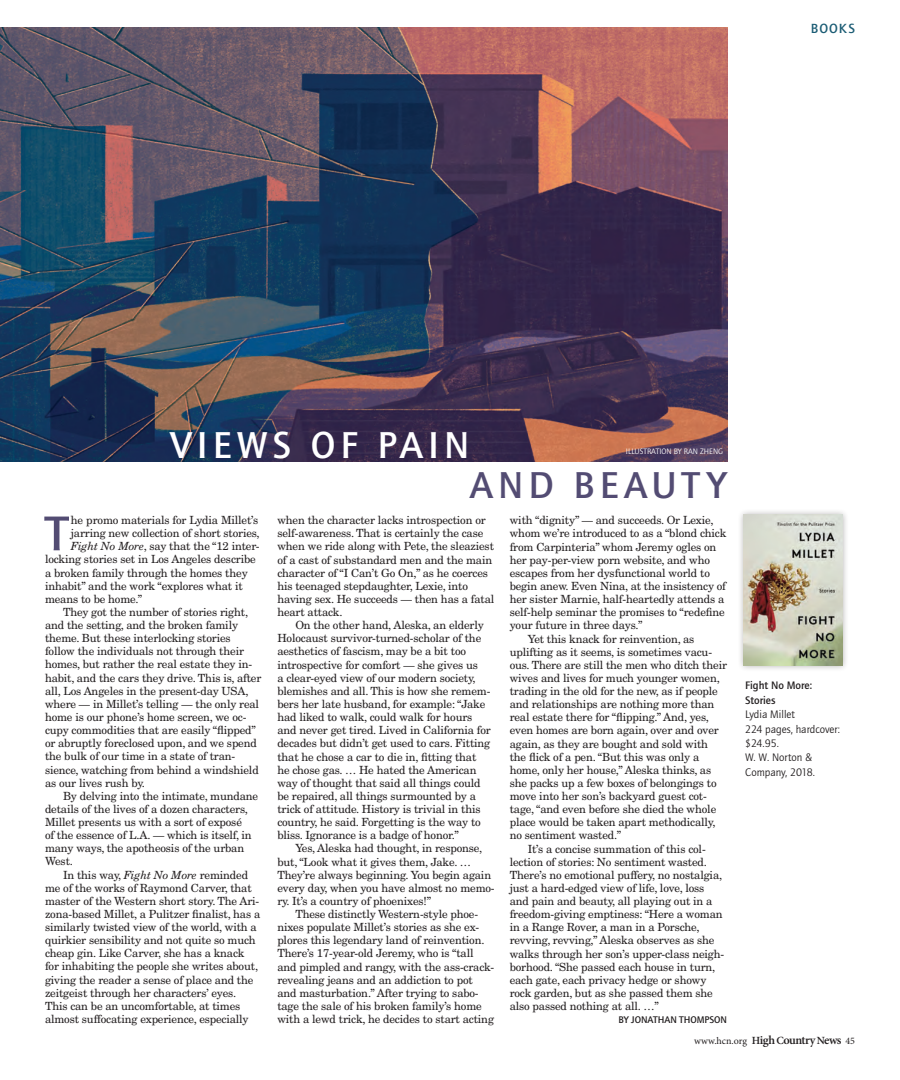
<style>
.page{position:relative;width:900px;height:1080px;background:#fff}
.page>*{position:absolute;margin:0;border:0;box-sizing:border-box;transform-origin:0 0}
.t1{font:500 50.62px "ITC Quay Sans";color:#534c73}
.t2{font:500 38.75px "ITC Quay Sans";letter-spacing:.13em;color:#fff}
.t3{font:500 38.75px "ITC Quay Sans";letter-spacing:.13em;color:#534c73}
.t4{font:500 13.75px "ITC Quay Sans";letter-spacing:.075em;color:#1b5c74}
.t5{font:11.25px/13.1px "New Century Schlbk";letter-spacing:-.015em;color:#231f20}
.t6{font:11.25px/14.4px "ITC Quay Sans";color:#231f20}
.t7{font:500 11.25px/14.4px "ITC Quay Sans";color:#231f20}
.t8{font:10px "Minion Pro";color:#231f20}
.t9{font:500 10px "ITC Quay Sans";letter-spacing:-.005em;color:#231f20}
.t10{font:8.12px "ITC Quay Sans";color:#fff}
.s1{font-style:italic}
.s2{font-weight:600;font-size:11px}
.s3{font-weight:600;font-size:12.25px}
</style>
<div class="page">
<div style="left:737px;top:509px;width:111px;height:163px;background:#231f20;opacity:.35"></div>
<img style="left:744px;top:515px;width:98px;height:151px">
<img style="left:0;top:28px;width:727px;height:433px">
<p class="t4" style="left:811px;top:21px;width:46px">BOOKS</p>
<h2 class="t2" style="left:170px;top:424px;width:301px">VIEWS OF PAIN</h2>
<p class="t10" style="left:626px;top:447px;width:99px">ILLUSTRATION BY RAN ZHENG</p>
<h2 class="t3" style="left:470px;top:463px;width:258px">AND BEAUTY</h2>
<h1 class="t1" style="left:45px;top:505px;width:25px">T</h1>
<p class="t5" style="left:71px;top:513px;width:189px">he promo materials for Lydia Millet’s</p>
<p class="t5" style="left:71px;top:527px;width:190px">jarring new collection of short stories,</p>
<p class="t5" style="left:71px;top:540px;width:190px"><span class="s1">Fight No More</span>, say that the “12 inter-</p>
<p class="t5" style="left:45px;top:553px;width:212px">locking stories set in Los Angeles describe</p>
<p class="t5" style="left:45px;top:566px;width:204px">a broken family through the homes they</p>
<p class="t5" style="left:45px;top:579px;width:199px">inhabit” and the work “explores what it</p>
<p class="t5" style="left:45px;top:592px;width:99px">means to be home.”</p>
<p class="t5" style="left:63px;top:605px;width:187px">They got the number of stories right,</p>
<p class="t5" style="left:45px;top:619px;width:195px">and the setting, and the broken family</p>
<p class="t5" style="left:45px;top:632px;width:187px">theme. But these interlocking stories</p>
<p class="t5" style="left:45px;top:645px;width:201px">follow the individuals not through their</p>
<p class="t5" style="left:45px;top:658px;width:209px">homes, but rather the real estate they in-</p>
<p class="t5" style="left:45px;top:671px;width:218px">habit, and the cars they drive. This is, after</p>
<p class="t5" style="left:45px;top:684px;width:205px">all, Los Angeles in the present-day USA,</p>
<p class="t5" style="left:45px;top:697px;width:216px">where — in Millet’s telling — the only real</p>
<p class="t5" style="left:45px;top:710px;width:203px">home is our phone’s home screen, we oc-</p>
<p class="t5" style="left:45px;top:724px;width:212px">cupy commodities that are easily “flipped”</p>
<p class="t5" style="left:45px;top:737px;width:213px">or abruptly foreclosed upon, and we spend</p>
<p class="t5" style="left:45px;top:750px;width:192px">the bulk of our time in a state of tran-</p>
<p class="t5" style="left:45px;top:763px;width:215px">sience, watching from behind a windshield</p>
<p class="t5" style="left:45px;top:776px;width:102px">as our lives rush by.</p>
<p class="t5" style="left:63px;top:789px;width:197px">By delving into the intimate, mundane</p>
<p class="t5" style="left:45px;top:802px;width:204px">details of the lives of a dozen characters,</p>
<p class="t5" style="left:45px;top:815px;width:198px">Millet presents us with a sort of exposé</p>
<p class="t5" style="left:45px;top:829px;width:208px">of the essence of L.A. — which is itself, in</p>
<p class="t5" style="left:45px;top:842px;width:201px">many ways, the apotheosis of the urban</p>
<p class="t5" style="left:45px;top:855px;width:30px">West.</p>
<p class="t5" style="left:63px;top:868px;width:187px">In this way, <span class="s1">Fight No More</span> reminded</p>
<p class="t5" style="left:45px;top:881px;width:208px">me of the works of Raymond Carver, that</p>
<p class="t5" style="left:45px;top:894px;width:216px">master of the Western short story. The Ari-</p>
<p class="t5" style="left:45px;top:907px;width:217px">zona-based Millet, a Pulitzer finalist, has a</p>
<p class="t5" style="left:45px;top:920px;width:213px">similarly twisted view of the world, with a</p>
<p class="t5" style="left:45px;top:934px;width:212px">quirkier sensibility and not quite so much</p>
<p class="t5" style="left:45px;top:947px;width:201px">cheap gin. Like Carver, she has a knack</p>
<p class="t5" style="left:45px;top:960px;width:215px">for inhabiting the people she writes about,</p>
<p class="t5" style="left:45px;top:973px;width:210px">giving the reader a sense of place and the</p>
<p class="t5" style="left:45px;top:986px;width:193px">zeitgeist through her characters’ eyes.</p>
<p class="t5" style="left:45px;top:999px;width:197px">This can be an uncomfortable, at times</p>
<p class="t5" style="left:45px;top:1012px;width:205px">almost suffocating experience, especially</p>
<p class="t5" style="left:277px;top:514px;width:218px">when the character lacks introspection or self-awareness. That is certainly the case when we ride along with Pete, the sleaziest of a cast of substandard men and the main character of “I Can’t Go On,” as he coerces his teenaged stepdaughter, Lexie, into having sex. He succeeds — then has a fatal heart attack.</p>
<p class="t5" style="left:277px;top:619px;width:215px;text-indent:18px">On the other hand, Aleska, an elderly Holocaust survivor-turned-scholar of the aesthetics of fascism, may be a bit too introspective for comfort — she gives us<br>a clear-eyed view of our modern society, blemishes and all. This is how she remem&shy;bers her late husband, for example: “Jake had liked to walk, could walk for hours and never get tired. Lived in California for decades but didn’t get used to cars. Fitting that he chose a car to die in, fitting that he chose gas. … He hated the American way of thought that said all things could be repaired, all things surmounted by a trick of attitude. History is trivial in this country, he said. Forgetting is the way to bliss. Ignorance is a badge of honor.”</p>
<p class="t5" style="left:277px;top:842px;width:219px;text-indent:18px">Yes, Aleska had thought, in response, but, “Look what it gives them, Jake. … They’re always beginning. You begin again every day, when you have almost no memo&shy;ry. It’s a country of phoenixes!”</p>
<p class="t5" style="left:277px;top:907px;width:219px;text-indent:18px">These distinctly Western-style phoe&shy;nixes populate Millet’s stories as she ex&shy;plores this legendary land of reinvention.<br>There’s 17-year-old Jeremy, who is “tall and pimpled and rangy, with the ass-crack&shy;revealing jeans and an addiction to pot and masturbation.” After trying to sabo&shy;tage the sale of his broken family’s home with a lewd trick, he decides to start acting</p>
<p class="t5" style="left:510px;top:514px;width:205px">with “dignity” — and succeeds. Or Lexie,</p>
<p class="t5" style="left:510px;top:527px;width:218px">whom we’re introduced to as a “blond chick</p>
<p class="t5" style="left:510px;top:540px;width:208px">from Carpinteria” whom Jeremy ogles on</p>
<p class="t5" style="left:510px;top:553px;width:202px">her pay-per-view porn website, and who</p>
<p class="t5" style="left:510px;top:566px;width:202px">escapes from her dysfunctional world to</p>
<p class="t5" style="left:510px;top:579px;width:218px">begin anew. Even Nina, at the insistency of</p>
<p class="t5" style="left:510px;top:593px;width:216px">her sister Marnie, half-heartedly attends a</p>
<p class="t5" style="left:510px;top:606px;width:217px">self-help seminar the promises to “redefine</p>
<p class="t5" style="left:510px;top:619px;width:134px">your future in three days.”</p>
<p class="t5" style="left:528px;top:632px;width:168px">Yet this knack for reinvention, as</p>
<p class="t5" style="left:510px;top:645px;width:204px">uplifting as it seems, is sometimes vacu-</p>
<p class="t5" style="left:510px;top:658px;width:219px">ous. There are still the men who ditch their</p>
<p class="t5" style="left:510px;top:671px;width:212px">wives and lives for much younger women,</p>
<p class="t5" style="left:510px;top:684px;width:210px">trading in the old for the new, as if people</p>
<p class="t5" style="left:510px;top:698px;width:206px">and relationships are nothing more than</p>
<p class="t5" style="left:510px;top:711px;width:201px">real estate there for “flipping.” And, yes,</p>
<p class="t5" style="left:510px;top:724px;width:211px">even homes are born again, over and over</p>
<p class="t5" style="left:510px;top:737px;width:200px">again, as they are bought and sold with</p>
<p class="t5" style="left:510px;top:750px;width:191px">the flick of a pen. “But this was only a</p>
<p class="t5" style="left:510px;top:763px;width:203px">home, only her house,” Aleska thinks, as</p>
<p class="t5" style="left:510px;top:776px;width:208px">she packs up a few boxes of belongings to</p>
<p class="t5" style="left:510px;top:789px;width:199px">move into her son’s backyard guest cot-</p>
<p class="t5" style="left:510px;top:803px;width:208px">tage, “and even before she died the whole</p>
<p class="t5" style="left:510px;top:816px;width:207px">place would be taken apart methodically,</p>
<p class="t5" style="left:510px;top:829px;width:113px">no sentiment wasted.”</p>
<p class="t5" style="left:528px;top:842px;width:180px">It’s a concise summation of this col-</p>
<p class="t5" style="left:510px;top:855px;width:199px">lection of stories: No sentiment wasted.</p>
<p class="t5" style="left:510px;top:868px;width:214px">There’s no emotional puffery, no nostalgia,</p>
<p class="t5" style="left:510px;top:881px;width:196px">just a hard-edged view of life, love, loss</p>
<p class="t5" style="left:510px;top:895px;width:204px">and pain and beauty, all playing out in a</p>
<p class="t5" style="left:510px;top:908px;width:214px">freedom-giving emptiness: “Here a woman</p>
<p class="t5" style="left:510px;top:921px;width:191px">in a Range Rover, a man in a Porsche,</p>
<p class="t5" style="left:510px;top:934px;width:206px">revving, revving,” Aleska observes as she</p>
<p class="t5" style="left:510px;top:947px;width:216px">walks through her son’s upper-class neigh-</p>
<p class="t5" style="left:510px;top:960px;width:207px">borhood. “She passed each house in turn,</p>
<p class="t5" style="left:510px;top:973px;width:198px">each gate, each privacy hedge or showy</p>
<p class="t5" style="left:510px;top:986px;width:205px">rock garden, but as she passed them she</p>
<p class="t5" style="left:510px;top:1000px;width:151px">also passed nothing at all. …”</p>
<p class="t9" style="left:619px;top:1014px;width:110px">BY JONATHAN THOMPSON</p>
<p class="t7" style="left:745px;top:678px;width:68px">Fight No More:<br>Stories</p>
<p class="t6" style="left:745px;top:707px;width:96px">Lydia Millet<br>224 pages, hardcover: $24.95.<br>W. W. Norton &amp;<br>Company, 2018.</p>
<p class="t8" style="left:694px;top:1034px;width:162px">www.hcn.org <span class="s2">H</span><span class="s3">igh</span><span class="s2">C</span><span class="s3">ountry</span><span class="s2">N</span><span class="s3">ews</span> 45</p>
</div>
